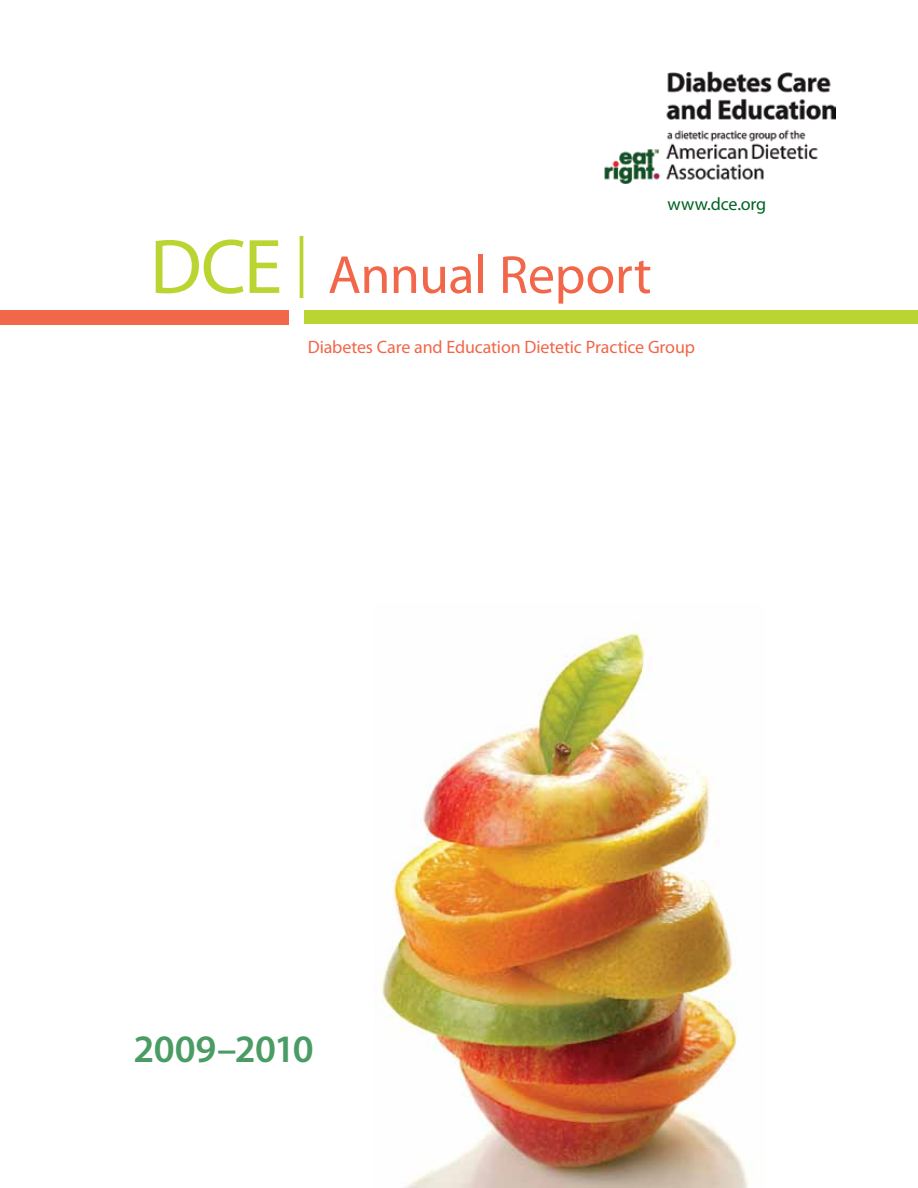
<style>
.page{position:relative;width:918px;height:1188px;background:#fff}
.page>*{position:absolute;margin:0;border:0;box-sizing:border-box;transform-origin:0 0}
.t1{font:54px "Myriad Pro";letter-spacing:-.01em;color:#f26649}
.t2{font:600 39px "Myriad Pro";letter-spacing:-.015em;color:#4a9c64}
.t3{font:18px "Myriad Pro";letter-spacing:-.01em;color:#f26649}
.t4{font:18px "Myriad Pro";letter-spacing:-.005em;color:#006225}
.s1{font-size:78px;color:#bad532}
</style>
<div class="page">
<div style="left:304px;top:310px;width:614px;height:14px;background:#bad532"></div>
<div style="left:0;top:310px;width:289px;height:14px;background:#f26649"></div>
<hr style="left:300px;top:236px;width:3px;height:62px;background:#bad532">
<img style="left:604px;top:72px;width:232px;height:112px">
<img style="left:381px;top:632px;width:367px;height:556px">
<p class="t4" style="left:668px;top:193px;width:100px">www.dce.org</p>
<h1 class="t1" style="left:150px;top:242px;width:503px"><span class="s1">DCE</span> Annual Report</h1>
<p class="t3" style="left:308px;top:336px;width:389px">Diabetes Care and Education Dietetic Practice Group</p>
<h2 class="t2" style="left:134px;top:1024px;width:182px">2009–2010</h2>
</div>
